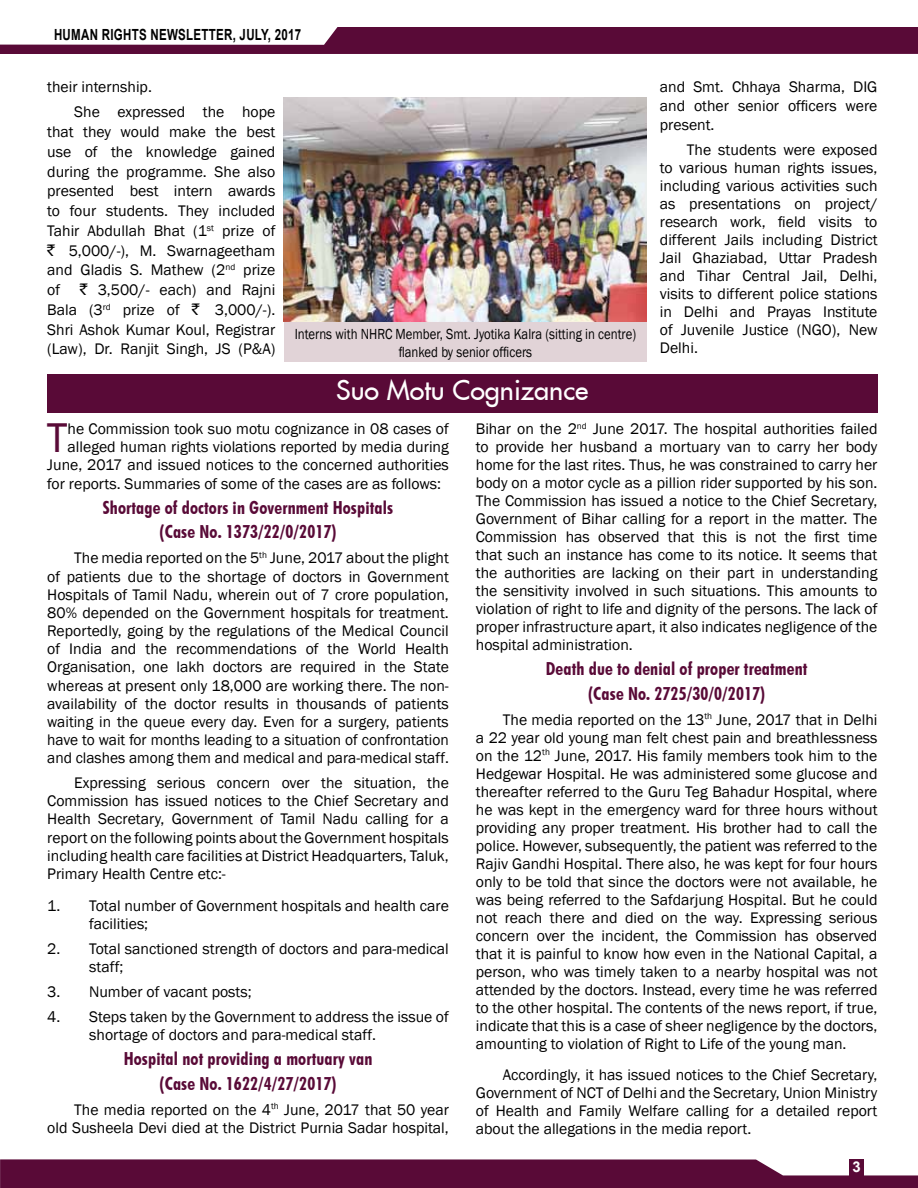
<style>
.page{position:relative;width:918px;height:1188px;background:#fff}
.page>*{position:absolute;margin:0;border:0;box-sizing:border-box;transform-origin:0 0}
.t1{font:42.75px "Franklin Gothic";color:#590a37}
.t2{font:27px "Fujiyama 2 Plain";color:#fff}
.t3{font:700 condensed 18px/24.9px "Futura BT";letter-spacing:.01em;color:#590a37;text-align:center}
.t4{font:15.75px/18px "Franklin Gothic";color:#000;text-align:justify}
.t5{font:700 15.3px "Arial";letter-spacing:.025em;color:#000;scale:.75 1}
.t6{font:15px/18px "Franklin Gothic";color:#000;text-align:center;scale:.85 1}
.t7{font:700 14.85px "Arial";color:#fff}
.s1{font-family:"Rupee Foradian"}
</style>
<div class="page">
<svg style="left:0;top:27px;width:918px;height:27px"></svg>
<svg style="left:0;top:1159px;width:918px;height:29px;background:#69214a"></svg>
<div style="left:849px;top:1159px;width:15px;height:16px;background:#590a37"></div>
<div style="left:47px;top:374px;width:831px;height:39px;background:#590a37"></div>
<div style="left:284px;top:322px;width:363px;height:40px;background:#e1d3d7"></div>
<img style="left:284px;top:97px;width:362px;height:225px">
<p class="t5" style="left:54px;top:25px;width:331px">HUMAN RIGHTS NEWSLETTER, JULY, 2017</p>
<p class="t4" style="left:74px;top:74px;width:203px;line-height:25.5px;text-indent:-27px">their internship.<br>She expressed the hope</p>
<p class="t4" style="left:47px;top:122px;width:230px;line-height:19.8px">that they would make the best use of the knowledge gained during the programme. She also presented best intern awards to four students. They included Tahir Abdullah Bhat (1<sup>st</sup> prize of <span class="s1">`</span> 5,000/-), M. Swarnageetham and Gladis S. Mathew (2<sup>nd</sup> prize of</p>
<p class="t4" style="left:47px;top:280px;width:230px;line-height:19.8px;text-indent:33px"><span class="s1">`</span> 3,500/- each) and Rajni Bala (3<sup>rd</sup> prize of <span class="s1">`</span> 3,000/-).<br>Shri Ashok Kumar Koul, Registrar (Law), Dr. Ranjit Singh, JS (P&amp;A)</p>
<p class="t6" style="left:295px;top:325px;width:403px">Interns with NHRC Member, Smt. Jyotika Kalra (sitting in centre) flanked by senior officers</p>
<h2 class="t2" style="left:336px;top:372px;width:254px">Suo Motu Cognizance</h2>
<p class="t4" style="left:660px;top:78px;width:219px;line-height:18.8px">and Smt. Chhaya Sharma, DIG and other senior officers were present.</p>
<p class="t4" style="left:660px;top:141px;width:219px;text-indent:27px">The students were exposed to various human rights issues, including various activities such as presentations on project/ research work, field visits to different Jails including District Jail Ghaziabad, Uttar Pradesh and Tihar Central Jail, Delhi, visits to different police stations in Delhi and Prayas Institute of Juvenile Justice (NGO), New Delhi.</p>
<h1 class="t1" style="left:47px;top:412px;width:22px">T</h1>
<p class="t4" style="left:68px;top:420px;width:383px">he Commission took suo motu cognizance in 08 cases of</p>
<p class="t4" style="left:68px;top:438px;width:383px">alleged human rights violations reported by media during</p>
<p class="t4" style="left:47px;top:457px;width:403px">June, 2017 and issued notices to the concerned authorities</p>
<p class="t4" style="left:47px;top:475px;width:395px">for reports. Summaries of some of the cases are as follows:</p>
<p class="t3" style="left:103px;top:495px;width:292px">Shortage of doctors in Government Hospitals (Case No. 1373/22/0/2017)</p>
<p class="t4" style="left:47px;top:549px;width:403px;text-indent:27px">The media reported on the 5<sup>th</sup> June, 2017 about the plight of patients due to the shortage of doctors in Government Hospitals of Tamil Nadu, wherein out of 7 crore population, 80% depended on the Government hospitals for treatment.<br>Reportedly, going by the regulations of the Medical Council of India and the recommendations of the World Health Organisation, one lakh doctors are required in the State whereas at present only 18,000 are working there. The non&shy;availability of the doctor results in thousands of patients waiting in the queue every day. Even for a surgery, patients have to wait for months leading to a situation of confrontation and clashes among them and medical and para-medical staff.</p>
<p class="t4" style="left:47px;top:774px;width:403px;text-indent:27px">Expressing serious concern over the situation, the Commission has issued notices to the Chief Secretary and Health Secretary, Government of Tamil Nadu calling for a report on the following points about the Government hospitals including health care facilities at District Headquarters, Taluk, Primary Health Centre etc:-</p>
<p class="t4" style="left:89px;top:897px;width:361px;text-indent:-42px">1. Total number of Government hospitals and health care facilities;</p>
<p class="t4" style="left:89px;top:940px;width:361px;text-indent:-42px">2. Total sanctioned strength of doctors and para-medical staff;</p>
<p class="t4" style="left:47px;top:983px;width:206px">3. Number of vacant posts;</p>
<p class="t4" style="left:89px;top:1008px;width:361px;text-indent:-42px">4. Steps taken by the Government to address the issue of shortage of doctors and para-medical staff.</p>
<p class="t3" style="left:124px;top:1046px;width:250px">Hospital not providing a mortuary van (Case No. 1622/4/27/2017)</p>
<p class="t4" style="left:47px;top:1101px;width:403px;text-align:right">The media reported on the 4<sup>th</sup> June, 2017 that 50 year<br>old Susheela Devi died at the District Purnia Sadar hospital,</p>
<p class="t4" style="left:476px;top:420px;width:403px">Bihar on the 2<sup>nd</sup> June 2017. The hospital authorities failed to provide her husband a mortuary van to carry her body home for the last rites. Thus, he was constrained to carry her body on a motor cycle as a pillion rider supported by his son.<br>The Commission has issued a notice to the Chief Secretary, Government of Bihar calling for a report in the matter. The Commission has observed that this is not the first time that such an instance has come to its notice. It seems that the authorities are lacking on their part in understanding the sensitivity involved in such situations. This amounts to violation of right to life and dignity of the persons. The lack of proper infrastructure apart, it also indicates negligence of the hospital administration.</p>
<p class="t3" style="left:546px;top:656px;width:263px">Death due to denial of proper treatment (Case No. 2725/30/0/2017)</p>
<p class="t4" style="left:476px;top:711px;width:403px;text-indent:27px">The media reported on the 13<sup>th</sup> June, 2017 that in Delhi a 22 year old young man felt chest pain and breathlessness on the 12<sup>th</sup> June, 2017. His family members took him to the Hedgewar Hospital. He was administered some glucose and thereafter referred to the Guru Teg Bahadur Hospital, where he was kept in the emergency ward for three hours without providing any proper treatment. His brother had to call the police. However, subsequently, the patient was referred to the Rajiv Gandhi Hospital. There also, he was kept for four hours only to be told that since the doctors were not available, he was being referred to the Safdarjung Hospital. But he could not reach there and died on the way. Expressing serious concern over the incident, the Commission has observed that it is painful to know how even in the National Capital, a person, who was timely taken to a nearby hospital was not attended by the doctors. Instead, every time he was referred to the other hospital. The contents of the news report, if true, indicate that this is a case of sheer negligence by the doctors, amounting to violation of Right to Life of the young man.</p>
<p class="t4" style="left:476px;top:1066px;width:403px;text-indent:27px">Accordingly, it has issued notices to the Chief Secretary, Government of NCT of Delhi and the Secretary, Union Ministry of Health and Family Welfare calling for a detailed report about the allegations in the media report.</p>
<p class="t7" style="left:852px;top:1157px;width:10px">3</p>
</div>
